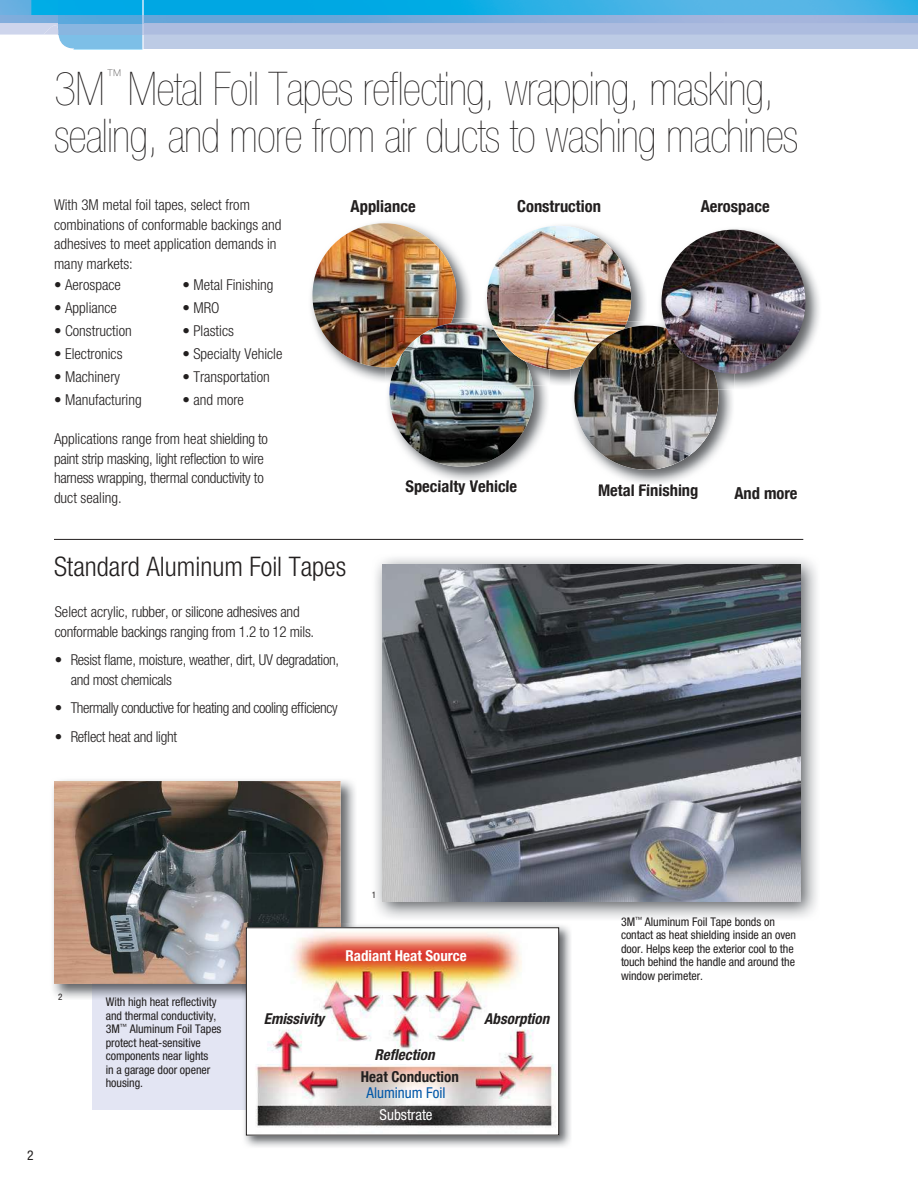
<style>
.page{position:relative;width:918px;height:1188px;background:#fff}
.page>*{position:absolute;margin:0;border:0;box-sizing:border-box;transform-origin:0 0}
.t1{font:900 condensed 46.5px/46.5px "Helvetica Neue";letter-spacing:-.02em;color:#221f1f}
.t2{font:300 condensed 27px "Helvetica Neue";color:#221f1f}
.t3{font:700 condensed 16.5px "Helvetica Neue";color:#221f1f}
.t4{font:900 condensed 16.2px "Helvetica Neue";color:#221f1f}
.t5{font:300 condensed 15px/19.5px "Helvetica Neue";color:#221f1f}
.t6{font:300 condensed 15px/19.5px "Helvetica Neue";letter-spacing:-.02em;color:#221f1f}
.t7{font:300 condensed 15px "Helvetica Neue";letter-spacing:-.03em;color:#221f1f}
.t8{font:italic 700 condensed 15px "Helvetica Neue";color:#221f1f}
.t9{font:700 condensed 15px "Helvetica Neue";color:#fff}
.t10{font:700 condensed 15px "Helvetica Neue";color:#221f1f}
.t11{font:condensed 15px "Helvetica Neue";color:#0058a8}
.t12{font:condensed 15px "Helvetica Neue";color:#fff}
.t13{font:condensed 13.5px "Helvetica Neue";color:#221f1f}
.t14{font:condensed 12px/13.5px "Helvetica Neue";letter-spacing:-.005em;color:#221f1f}
.t15{font:condensed 9px "Helvetica Neue";color:#221f1f}
</style>
<div class="page">
<div style="left:92px;top:940px;width:354px;height:170px;background:#e3e5f3"></div>
<hr style="left:54px;top:539px;width:749px;height:1px;background:#221f1f">
<img style="left:311px;top:222px;width:160px;height:160px">
<img style="left:312px;top:223px;width:144px;height:144px">
<img style="left:453px;top:318px;width:19px;height:5px">
<img style="left:388px;top:386px;width:160px;height:94px">
<img style="left:450px;top:480px;width:59px;height:2px">
<img style="left:406px;top:480px;width:35px;height:2px">
<img style="left:385px;top:367px;width:4px;height:15px">
<img style="left:385px;top:318px;width:68px;height:49px">
<img style="left:389px;top:323px;width:144px;height:144px">
<img style="left:486px;top:225px;width:160px;height:160px">
<img style="left:483px;top:318px;width:66px;height:68px">
<img style="left:483px;top:326px;width:50px;height:60px">
<img style="left:487px;top:226px;width:144px;height:144px">
<img style="left:627px;top:321px;width:20px;height:5px">
<img style="left:573px;top:390px;width:160px;height:94px">
<img style="left:599px;top:484px;width:63px;height:1px">
<img style="left:570px;top:369px;width:4px;height:16px">
<img style="left:570px;top:321px;width:57px;height:48px">
<img style="left:574px;top:326px;width:144px;height:144px">
<img style="left:660px;top:229px;width:160px;height:159px">
<img style="left:657px;top:321px;width:77px;height:69px">
<img style="left:657px;top:326px;width:61px;height:64px">
<img style="left:662px;top:230px;width:144px;height:144px;border-radius:72px">
<img style="left:375px;top:558px;width:442px;height:360px">
<img style="left:382px;top:564px;width:418px;height:338px">
<img style="left:53px;top:780px;width:302px;height:219px">
<img style="left:92px;top:984px;width:150px;height:15px">
<img style="left:54px;top:781px;width:287px;height:203px">
<img style="left:244px;top:925px;width:327px;height:222px">
<img style="left:341px;top:923px;width:16px;height:4px">
<img style="left:242px;top:923px;width:99px;height:61px">
<img style="left:248px;top:929px;width:309px;height:204px">
<div style="left:246px;top:927px;width:313px;height:208px;border:1px solid #221f1f"></div>
<svg style="left:0;top:0;width:918px;height:50px;background:#82bbe3"></svg>
<h1 class="t1" style="left:54px;top:70px;width:52px">3M</h1>
<p class="t4" style="left:106px;top:69px;width:18px">™</p>
<h1 class="t1" style="left:54px;top:70px;width:746px;text-indent:74px">Metal Foil Tapes reflecting, wrapping, masking, sealing, and more from air ducts to washing machines</h1>
<p class="t5" style="left:54px;top:197px;width:229px">With 3M metal foil tapes, select from combinations of conformable backings and adhesives to meet application demands in many markets:</p>
<p class="t3" style="left:351px;top:193px;width:67px">Appliance</p>
<p class="t3" style="left:517px;top:193px;width:85px">Construction</p>
<p class="t3" style="left:701px;top:193px;width:71px">Aerospace</p>
<p class="t5" style="left:54px;top:275px;width:68px">• Aerospace</p>
<p class="t5" style="left:54px;top:298px;width:64px">• Appliance</p>
<p class="t5" style="left:54px;top:321px;width:79px">• Construction</p>
<p class="t5" style="left:54px;top:344px;width:70px">• Electronics</p>
<p class="t5" style="left:54px;top:367px;width:68px">• Machinery</p>
<p class="t5" style="left:54px;top:390px;width:89px">• Manufacturing</p>
<p class="t5" style="left:182px;top:275px;width:93px">• Metal Finishing</p>
<p class="t5" style="left:182px;top:298px;width:39px">• MRO</p>
<p class="t5" style="left:182px;top:321px;width:53px">• Plastics</p>
<p class="t5" style="left:182px;top:344px;width:102px">• Specialty Vehicle</p>
<p class="t5" style="left:182px;top:367px;width:89px">• Transportation</p>
<p class="t5" style="left:182px;top:390px;width:63px">• and more</p>
<p class="t6" style="left:54px;top:431px;width:215px">Applications range from heat shielding to paint strip masking, light reflection to wire harness wrapping, thermal conductivity to duct sealing.</p>
<h2 class="t2" style="left:54px;top:556px;width:294px">Standard Aluminum Foil Tapes</h2>
<p class="t5" style="left:55px;top:604px;width:261px">Select acrylic, rubber, or silicone adhesives and conformable backings ranging from 1.2 to 12 mils.</p>
<p class="t6" style="left:71px;top:650px;width:270px;text-indent:-16px">• Resist flame, moisture, weather, dirt, UV degradation, and most chemicals</p>
<p class="t7" style="left:55px;top:699px;width:284px">• Thermally conductive for heating and cooling efficiency</p>
<p class="t6" style="left:55px;top:727px;width:124px">• Reflect heat and light</p>
<p class="t3" style="left:405px;top:473px;width:113px">Specialty Vehicle</p>
<p class="t3" style="left:598px;top:477px;width:102px">Metal Finishing</p>
<p class="t3" style="left:734px;top:479px;width:65px">And more</p>
<p class="t15" style="left:58px;top:994px;width:6px">2</p>
<p class="t13" style="left:27px;top:1151px;width:8px">2</p>
<p class="t14" style="left:106px;top:996px;width:117px">With high heat reflectivity and thermal conductivity,<br>3M<sup>™</sup> Aluminum Foil Tapes protect heat-sensitive components near lights<br>in a garage door opener housing.</p>
<p class="t15" style="left:372px;top:892px;width:6px">1</p>
<p class="t9" style="left:345px;top:943px;width:123px">Radiant Heat Source</p>
<p class="t8" style="left:264px;top:1013px;width:62px">Emissivity</p>
<p class="t8" style="left:375px;top:1049px;width:64px">Reflection</p>
<p class="t10" style="left:361px;top:1064px;width:99px">Heat Conduction</p>
<p class="t11" style="left:367px;top:1087px;width:81px">Aluminum Foil</p>
<p class="t12" style="left:380px;top:1109px;width:55px">Substrate</p>
<p class="t8" style="left:484px;top:1013px;width:69px">Absorption</p>
<p class="t14" style="left:621px;top:916px;width:177px">3M<sup>™</sup> Aluminum Foil Tape bonds on contact as heat shielding inside an oven door. Helps keep the exterior cool to the touch behind the handle and around the window perimeter.</p>
</div>
